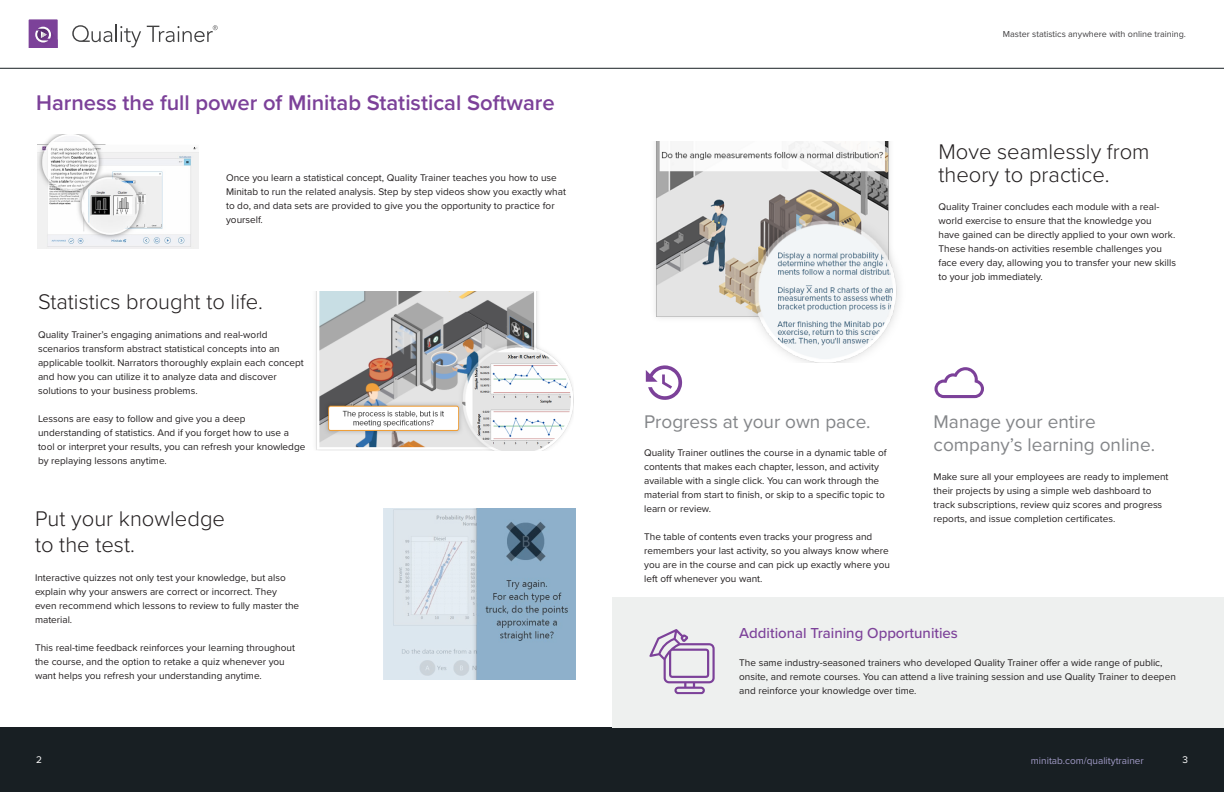
<style>
.page{position:relative;width:1224px;height:792px;background:#fff}
.page>*{position:absolute;margin:0;border:0;box-sizing:border-box;transform-origin:0 0}
.t1{font:300 22px/23px "Proxima Nova";color:#231f20}
.t2{font:600 22px "Proxima Nova";color:#7c4199}
.t3{font:19px/23px "Proxima Nova";color:#848689}
.t4{font:500 15px "Proxima Nova";color:#7c4199}
.t5{font:10px/14px "Proxima Nova";color:#231f20}
.t6{font:10px "Proxima Nova";color:#a09ac6}
.t7{font:10px "Proxima Nova";color:#fff}
.t8{font:9px "Proxima Nova";color:#414042}
</style>
<div class="page">
<div style="left:0;top:727px;width:1224px;height:65px;background:#181f23"></div>
<hr style="left:0;top:68px;width:1224px;height:1px;background:#181f23">
<svg style="left:72px;top:25px;width:69px;height:22px"></svg>
<svg style="left:147px;top:25px;width:70px;height:17px"></svg>
<div style="left:29px;top:20px;width:29px;height:28px;background:#7c4299"></div>
<svg style="left:35px;top:27px;width:23px;height:21px"></svg>
<div style="left:612px;top:597px;width:612px;height:130px;background:#eef0ef"></div>
<img style="left:316px;top:292px;width:258px;height:158px">
<img style="left:38px;top:135px;width:161px;height:113px">
<img style="left:383px;top:508px;width:192px;height:171px">
<img style="left:655px;top:142px;width:244px;height:220px">
<svg style="left:646px;top:365px;width:36px;height:35px"></svg>
<svg style="left:935px;top:367px;width:49px;height:31px"></svg>
<svg style="left:649px;top:629px;width:66px;height:65px"></svg>
<p class="t2" style="left:36px;top:87px;width:520px">Harness the full power of Minitab Statistical Software</p>
<p class="t5" style="left:226px;top:170px;width:341px">Once you learn a statistical concept, Quality Trainer teaches you how to use Minitab to run the related analysis. Step by step videos show you exactly what to do, and data sets are provided to give you the opportunity to practice for yourself.</p>
<p class="t1" style="left:38px;top:289px;width:226px">Statistics brought to life.</p>
<p class="t5" style="left:38px;top:327px;width:267px">Quality Trainer’s engaging animations and real-world scenarios transform abstract statistical concepts into an applicable toolkit. Narrators thoroughly explain each concept and how you can utilize it to analyze data and discover solutions to your business problems.</p>
<p class="t5" style="left:38px;top:411px;width:269px">Lessons are easy to follow and give you a deep understanding of statistics. And if you forget how to use a tool or interpret your results, you can refresh your knowledge by replaying lessons anytime.</p>
<p class="t1" style="left:35px;top:506px;width:192px">Put your knowledge</p>
<p class="t1" style="left:35px;top:532px;width:101px">to the test.</p>
<p class="t5" style="left:35px;top:570px;width:266px">Interactive quizzes not only test your knowledge, but also explain why your answers are correct or incorrect. They even recommend which lessons to review to fully master the material.</p>
<p class="t5" style="left:35px;top:640px;width:261px">This real-time feedback reinforces your learning throughout the course, and the option to retake a quiz whenever you want helps you refresh your understanding anytime.</p>
<p class="t8" style="left:1003px;top:27px;width:185px">Master statistics anywhere with online training.</p>
<p class="t1" style="left:939px;top:139px;width:213px">Move seamlessly from theory to practice.</p>
<p class="t5" style="left:939px;top:199px;width:239px">Quality Trainer concludes each module with a real&shy;world exercise to ensure that the knowledge you<br>have gained can be directly applied to your own work.<br>These hands-on activities resemble challenges you face every day, allowing you to transfer your new skills to your job immediately.</p>
<p class="t3" style="left:644px;top:409px;width:228px">Progress at your own pace.</p>
<p class="t5" style="left:644px;top:445px;width:244px">Quality Trainer outlines the course in a dynamic table of contents that makes each chapter, lesson, and activity available with a single click. You can work through the material from start to finish, or skip to a specific topic to learn or review.</p>
<p class="t5" style="left:644px;top:529px;width:247px">The table of contents even tracks your progress and remembers your last activity, so you always know where you are in the course and can pick up exactly where you left off whenever you want.</p>
<p class="t3" style="left:934px;top:410px;width:223px">Manage your entire company’s learning online.</p>
<p class="t5" style="left:934px;top:469px;width:236px">Make sure all your employees are ready to implement their projects by using a simple web dashboard to track subscriptions, review quiz scores and progress reports, and issue completion certificates.</p>
<p class="t4" style="left:739px;top:622px;width:220px">Additional Training Opportunities</p>
<p class="t5" style="left:739px;top:656px;width:438px">The same industry-seasoned trainers who developed Quality Trainer offer a wide range of public, onsite, and remote courses. You can attend a live training session and use Quality Trainer to deepen and reinforce your knowledge over time.</p>
<p class="t7" style="left:36px;top:753px;width:7px">2</p>
<p class="t7" style="left:1182px;top:753px;width:7px">3</p>
<p class="t6" style="left:1031px;top:753px;width:114px">minitab.com/qualitytrainer</p>
</div>
